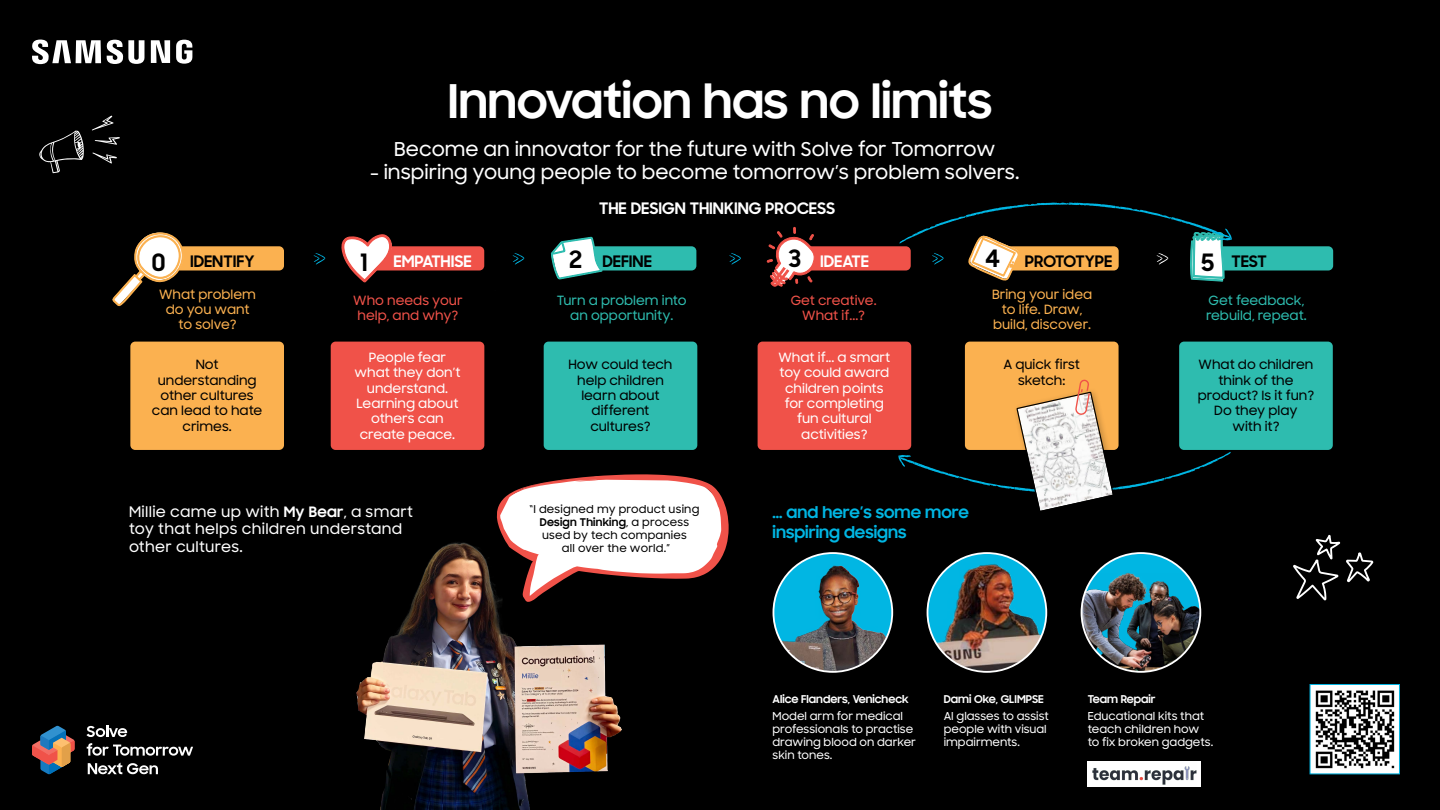
<style>
.page{position:relative;width:1440px;height:810px;background:#000}
.page>*{position:absolute;margin:0;border:0;box-sizing:border-box;transform-origin:0 0}
.t1{font:700 47.1px "Samsung Sharp Sans";color:#fff}
.t2{font:700 24.3px "Samsung Sharp Sans";color:#000}
.t3{font:500 19.12px "Samsung Sharp Sans";color:#fff}
.t4{font:700 16.2px/19.4px "Samsung Sharp Sans";color:#00b6e3}
.t5{font:700 16.12px "Samsung Sharp Sans";color:#fff}
.t6{font:700 16.12px "Samsung Sharp Sans";color:#000}
.t7{font:500 14.55px/17.5px "Samsung Sharp Sans";letter-spacing:.02em;color:#fff}
.t8{font:500 12.75px/15.3px "Samsung Sharp Sans";color:#000;text-align:center}
.t9{font:500 12.75px/15.3px "Samsung Sharp Sans";color:#fff;text-align:center}
.t10{font:500 12.75px/15.3px "Samsung Sharp Sans";color:#fbb150;text-align:center}
.t11{font:500 12.75px/15.3px "Samsung Sharp Sans";color:#2ebcaf}
.t12{font:500 12.75px/15.3px "Samsung Sharp Sans";color:#f05249;text-align:center}
.t13{font:500 10.95px/13.1px "Samsung Sharp Sans";color:#fff}
.t14{font:700 10.95px "Samsung Sharp Sans";color:#fff}
.t15{font:500 10.8px/13px "Samsung Sharp Sans";letter-spacing:.02em;color:#000;text-align:center}
.s1{font-size:24.3px;color:#000}
.s2{font-size:24.3px}
.s3{font-weight:700}
</style>
<div class="page">
<svg style="left:32px;top:40px;width:160px;height:24px"></svg>
<svg style="left:32px;top:726px;width:43px;height:49px"></svg>
<svg style="left:86px;top:726px;width:41px;height:11px"></svg>
<svg style="left:87px;top:743px;width:40px;height:13px"></svg>
<svg style="left:88px;top:763px;width:35px;height:11px"></svg>
<svg style="left:1293px;top:534px;width:81px;height:185px"></svg>
<svg style="left:39px;top:116px;width:81px;height:57px"></svg>
<svg style="left:729px;top:253px;width:12px;height:12px"></svg>
<svg style="left:513px;top:253px;width:11px;height:12px"></svg>
<svg style="left:314px;top:253px;width:11px;height:12px"></svg>
<div style="left:175px;top:246px;width:109px;height:25px;background:#fbb150;border-radius:5px"></div>
<svg style="left:112px;top:232px;width:72px;height:74px"></svg>
<div style="left:130px;top:342px;width:154px;height:108px;background:#fbb150;border-radius:5px"></div>
<div style="left:373px;top:246px;width:111px;height:25px;background:#f05249;border-radius:5px"></div>
<svg style="left:341px;top:234px;width:57px;height:49px"></svg>
<div style="left:331px;top:342px;width:153px;height:108px;background:#f05249;border-radius:5px"></div>
<div style="left:799px;top:246px;width:112px;height:25px;background:#f05249;border-radius:5px"></div>
<svg style="left:767px;top:227px;width:58px;height:60px"></svg>
<div style="left:758px;top:342px;width:153px;height:108px;background:#f05249;border-radius:5px"></div>
<div style="left:1218px;top:246px;width:115px;height:25px;background:#2ebcaf;border-radius:5px"></div>
<div style="left:1179px;top:342px;width:154px;height:108px;background:#2ebcaf;border-radius:5px"></div>
<div style="left:544px;top:342px;width:153px;height:108px;background:#2ebcaf;border-radius:5px"></div>
<div style="left:588px;top:246px;width:108px;height:25px;background:#2ebcaf;border-radius:5px"></div>
<svg style="left:550px;top:236px;width:53px;height:44px"></svg>
<img style="left:127px;top:516px;width:495px;height:294px">
<div style="left:539px;top:670px;width:22px;height:11px;background:#ead1bd"></div>
<img style="left:773px;top:559px;width:119px;height:113px">
<div style="left:773px;top:552px;width:120px;height:121px;border:2px solid #fff;border-radius:50%"></div>
<img style="left:928px;top:553px;width:118px;height:119px;border-radius:59px">
<div style="left:927px;top:552px;width:120px;height:121px;border:2px solid #fff;border-radius:50%"></div>
<div style="left:1082px;top:553px;width:118px;height:119px;background:#00b6e3;border-radius:50%"></div>
<img style="left:1082px;top:573px;width:118px;height:99px">
<div style="left:1088px;top:761px;width:113px;height:25px;background:#fff"></div>
<img style="left:1092px;top:766px;width:104px;height:19px">
<div style="left:1310px;top:684px;width:90px;height:90px;background:#fff;border:1px solid #00b5e3"></div>
<img style="left:1315px;top:690px;width:79px;height:79px">
<svg style="left:497px;top:474px;width:232px;height:131px"></svg>
<svg style="left:898px;top:202px;width:334px;height:309px"></svg>
<div style="left:1081px;top:552px;width:120px;height:121px;border:2px solid #fff;border-radius:50%"></div>
<h1 class="t1" style="left:448px;top:66px;width:546px">Innovation has no limits</h1>
<h3 class="t3" style="left:394px;top:135px;width:603px">Become an innovator for the future with Solve for Tomorrow</h3>
<h3 class="t3" style="left:370px;top:158px;width:651px">- inspiring young people to become tomorrow’s problem solvers.</h3>
<h2 class="t2" style="left:151px;top:244px;width:16px">0</h2>
<p class="t6" style="left:190px;top:249px;width:66px">IDENTIFY</p>
<p class="t10" style="left:159px;top:286px;width:98px">What problem do you want to solve?</p>
<p class="t8" style="left:152px;top:357px;width:112px">Not understanding other cultures can lead to hate crimes.</p>
<p class="t5" style="left:599px;top:196px;width:238px">THE DESIGN THINKING PROCESS</p>
<p class="t5" style="left:360px;top:249px;width:113px"><span class="s1">1</span> EMPATHISE</p>
<p class="t6" style="left:569px;top:249px;width:84px"><span class="s2">2</span> DEFINE</p>
<p class="t5" style="left:789px;top:249px;width:82px"><span class="s1">3</span> IDEATE</p>
<p class="t12" style="left:353px;top:292px;width:111px">Who needs your help, and why?</p>
<p class="t9" style="left:355px;top:349px;width:108px">People fear what they don’t understand.<br>Learning about others can create peace.</p>
<p class="t11" style="left:557px;top:292px;width:131px;text-align:center">Turn a problem into an opportunity.</p>
<p class="t8" style="left:569px;top:357px;width:105px">How could tech help children learn about different cultures?</p>
<p class="t12" style="left:791px;top:292px;width:88px">Get creative.<br>What if...?</p>
<p class="t9" style="left:778px;top:349px;width:113px">What if... a smart toy could award children points for completing fun cultural activities?</p>
<p class="t6" style="left:985px;top:249px;width:129px"><span class="s2">4</span> PROTOTYPE</p>
<p class="t10" style="left:992px;top:286px;width:102px">Bring your idea to life. Draw, build, discover.</p>
<p class="t8" style="left:1003px;top:357px;width:78px">A quick first sketch:</p>
<p class="t7" style="left:129px;top:502px;width:286px">Millie came up with <span class="s3">My Bear</span>, a smart toy that helps children understand other cultures.</p>
<p class="t15" style="left:530px;top:502px;width:171px">“I designed my product using<br><span class="s3">Design Thinking</span>, a process used by tech companies<br>all over the world.”</p>
<p class="t4" style="left:773px;top:502px;width:198px">... and here’s some more inspiring designs</p>
<p class="t6" style="left:1201px;top:249px;width:67px"><span class="s2">5</span> TEST</p>
<p class="t11" style="left:1206px;top:292px;width:102px">Get feedback, rebuild, repeat.</p>
<p class="t8" style="left:1198px;top:357px;width:118px">What do children think of the product? Is it fun?<br>Do they play<br>with it?</p>
<p class="t14" style="left:773px;top:691px;width:138px">Alice Flanders, Venicheck</p>
<p class="t13" style="left:773px;top:709px;width:145px">Model arm for medical professionals to practise drawing blood on darker skin tones.</p>
<p class="t14" style="left:944px;top:691px;width:102px">Dami Oke, GLIMPSE</p>
<p class="t13" style="left:944px;top:709px;width:107px">AI glasses to assist people with visual impairments.</p>
<p class="t14" style="left:1088px;top:691px;width:69px">Team Repair</p>
<p class="t13" style="left:1088px;top:709px;width:127px">Educational kits that teach children how to fix broken gadgets.</p>
</div>
